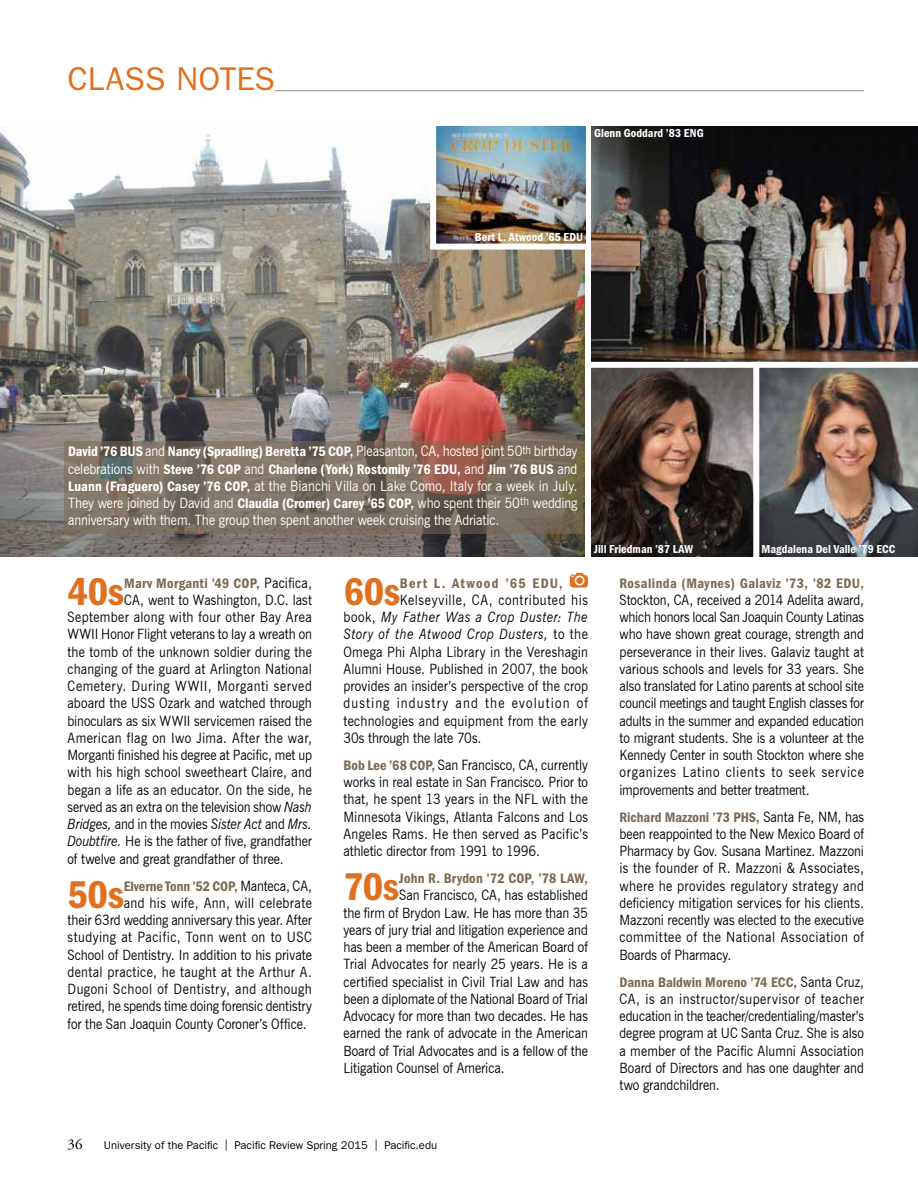
<style>
.page{position:relative;width:918px;height:1188px;background:#fff}
.page>*{position:absolute;margin:0;border:0;box-sizing:border-box;transform-origin:0 0}
.t1{font:40.05px "ITC Franklin Gothic Std Dm Cd";letter-spacing:-.01em;color:#e1701e}
.t2{font:33px "ITC Franklin Gothic Std";letter-spacing:.005em;color:#e1701e}
.t3{font:15px "Adobe Garamond Pro";color:#000}
.t4{font:14.25px/17.2px "News Gothic BT";color:#000;text-align:justify;scale:.9 1}
.t5{font:14.25px/17.2px "News Gothic BT";letter-spacing:-.005em;color:#fff;text-align:justify;scale:.9 1}
.t6{font:14.25px "ITC Franklin Gothic Std Dm Cd";letter-spacing:.015em;color:#7c6a55}
.t7{font:14.25px/17.2px "ITC Franklin Gothic Std Dm Cd";letter-spacing:-.005em;color:#fff}
.t8{font:14.25px "ITC Franklin Gothic Std Dm Cd";letter-spacing:-.005em;color:#7c6a55}
.t9{font:14.25px "ITC Franklin Gothic Std Dm Cd";letter-spacing:.085em;color:#7c6a55}
.t10{font:12px "ITC Franklin Gothic Std Dm Cd";letter-spacing:.005em;color:#fff}
.t11{font:11.25px "ITC Franklin Gothic Std";color:#000}
.s1{font-family:"News Gothic BT"}
.s2{font-family:"ITC Franklin Gothic Std Dm Cd"}
.s3{font-family:"News Gothic BT";color:#000}
.s4{font-style:italic}
.s5{font-family:"ITC Franklin Gothic Std Dm Cd";color:#7c6a55}
</style>
<div class="page">
<hr style="left:274px;top:90px;width:590px;height:1px;background:#a89989">
<svg style="left:570px;top:573px;width:18px;height:15px"></svg>
<img style="left:0;top:130px;width:585px;height:426px">
<svg style="left:64px;top:441px;width:519px;height:93px;background:#7b6c5f"></svg>
<img style="left:591px;top:126px;width:327px;height:236px">
<img style="left:759px;top:368px;width:159px;height:188px">
<img style="left:591px;top:368px;width:162px;height:188px">
<img style="left:427px;top:126px;width:167px;height:127px">
<h2 class="t2" style="left:68px;top:60px;width:209px">CLASS NOTES</h2>
<p class="t10" style="left:594px;top:126px;width:111px">Glenn Goddard ’83 ENG</p>
<p class="t10" style="left:475px;top:230px;width:110px">Bert L. Atwood ’65 EDU</p>
<p class="t7" style="left:68px;top:443px;width:511px">David ’76 BUS <span class="s1">and</span> Nancy (Spradling) Beretta ’75 COP, <span class="s1">Pleasanton, CA, hosted joint 50</span><sup>th</sup> <span class="s1">birthday celebrations with</span> Steve ’76 COP <span class="s1">and</span> Charlene (York) Rostomily ’76 EDU, <span class="s1">and</span> Jim ’76 BUS <span class="s1">and</span></p>
<p class="t5" style="left:68px;top:477px;width:568px"><span class="s2">Luann (Fraguero) Casey ’76 COP,</span> at the Bianchi Villa on Lake Como, Italy for a week in July.<br>They were joined by David and <span class="s2">Claudia (Cromer) Carey ’65 COP,</span> who spent their 50<sup>th</sup> wedding anniversary with them. The group then spent another week cruising the Adriatic.</p>
<p class="t10" style="left:594px;top:542px;width:101px">Jill Friedman ’87 LAW</p>
<p class="t10" style="left:761px;top:542px;width:136px">Magdalena Del Valle ’79 ECC</p>
<h1 class="t1" style="left:68px;top:569px;width:58px">40s</h1>
<p class="t6" style="left:124px;top:575px;width:189px">Marv Morganti ’49 COP, <span class="s3">Pacifica,</span></p>
<p class="t4" style="left:68px;top:591px;width:273px;text-indent:57px">CA, went to Washington, D.C. last September along with four other Bay Area WWII Honor Flight veterans to lay a wreath on the tomb of the unknown soldier during the changing of the guard at Arlington National Cemetery. During WWII, Morganti served aboard the USS Ozark and watched through binoculars as six WWII servicemen raised the American flag on Iwo Jima. After the war, Morganti finished his degree at Pacific, met up with his high school sweetheart Claire, and began a life as an educator. On the side, he served as an extra on the television show <span class="s4">Nash Bridges,</span> and in the movies <span class="s4">Sister Act</span> and <span class="s4">Mrs.<br>Doubtfire.</span> He is the father of five, grandfather of twelve and great grandfather of three.</p>
<h1 class="t1" style="left:68px;top:872px;width:58px">50s</h1>
<p class="t8" style="left:124px;top:878px;width:190px">Elverne Tonn ’52 COP, <span class="s3">Manteca, CA,</span></p>
<p class="t4" style="left:67px;top:894px;width:273px;text-indent:56px">and his wife, Ann, will celebrate their 63rd wedding anniversary this year. After studying at Pacific, Tonn went on to USC School of Dentistry. In addition to his private dental practice, he taught at the Arthur A.<br>Dugoni School of Dentistry, and although retired, he spends time doing forensic dentistry for the San Joaquin County Coroner’s Office.</p>
<h1 class="t1" style="left:344px;top:569px;width:58px">60s</h1>
<p class="t9" style="left:400px;top:575px;width:165px">Bert L. Atwood ’65 EDU,</p>
<p class="t4" style="left:344px;top:591px;width:273px;text-indent:56px">Kelseyville, CA, contributed his book, <span class="s4">My Father Was a Crop Duster: The Story of the Atwood Crop Dusters,</span> to the Omega Phi Alpha Library in the Vereshagin Alumni House. Published in 2007, the book provides an insider’s perspective of the crop dusting industry and the evolution of technologies and equipment from the early 30s through the late 70s.</p>
<p class="t4" style="left:344px;top:756px;width:273px"><span class="s5">Bob Lee ’68 COP,</span> San Francisco, CA, currently works in real estate in San Francisco. Prior to that, he spent 13 years in the NFL with the Minnesota Vikings, Atlanta Falcons and Los Angeles Rams. He then served as Pacific’s athletic director from 1991 to 1996.</p>
<h1 class="t1" style="left:344px;top:864px;width:57px">70s</h1>
<p class="t6" style="left:399px;top:870px;width:190px">John R. Brydon ’72 COP, ’78 LAW,</p>
<p class="t4" style="left:343px;top:887px;width:273px;text-indent:56px">San Francisco, CA, has established the firm of Brydon Law. He has more than 35 years of jury trial and litigation experience and has been a member of the American Board of Trial Advocates for nearly 25 years. He is a certified specialist in Civil Trial Law and has been a diplomate of the National Board of Trial Advocacy for more than two decades. He has earned the rank of advocate in the American Board of Trial Advocates and is a fellow of the Litigation Counsel of America.</p>
<p class="t3" style="left:68px;top:1136px;width:16px">36</p>
<p class="t11" style="left:104px;top:1139px;width:335px">University of the Pacific | Pacific Review Spring 2015 | Pacific.edu</p>
<p class="t6" style="left:620px;top:575px;width:246px">Rosalinda (Maynes) Galaviz ’73, ’82 EDU,</p>
<p class="t4" style="left:620px;top:591px;width:273px">Stockton, CA, received a 2014 Adelita award, which honors local San Joaquin County Latinas who have shown great courage, strength and perseverance in their lives. Galaviz taught at various schools and levels for 33 years. She also translated for Latino parents at school site council meetings and taught English classes for adults in the summer and expanded education to migrant students. She is a volunteer at the Kennedy Center in south Stockton where she organizes Latino clients to seek service improvements and better treatment.</p>
<p class="t6" style="left:620px;top:809px;width:246px">Richard Mazzoni ’73 PHS, <span class="s3">Santa Fe, NM, has</span></p>
<p class="t4" style="left:620px;top:825px;width:273px">been reappointed to the New Mexico Board of Pharmacy by Gov. Susana Martinez. Mazzoni is the founder of R. Mazzoni &amp; Associates, where he provides regulatory strategy and deficiency mitigation services for his clients.<br>Mazzoni recently was elected to the executive committee of the National Association of Boards of Pharmacy.</p>
<p class="t6" style="left:620px;top:974px;width:246px">Danna Baldwin Moreno ’74 ECC, <span class="s3">Santa Cruz,</span></p>
<p class="t4" style="left:620px;top:990px;width:273px">CA, is an instructor/supervisor of teacher education in the teacher/credentialing/master’s degree program at UC Santa Cruz. She is also a member of the Pacific Alumni Association Board of Directors and has one daughter and two grandchildren.</p>
</div>
